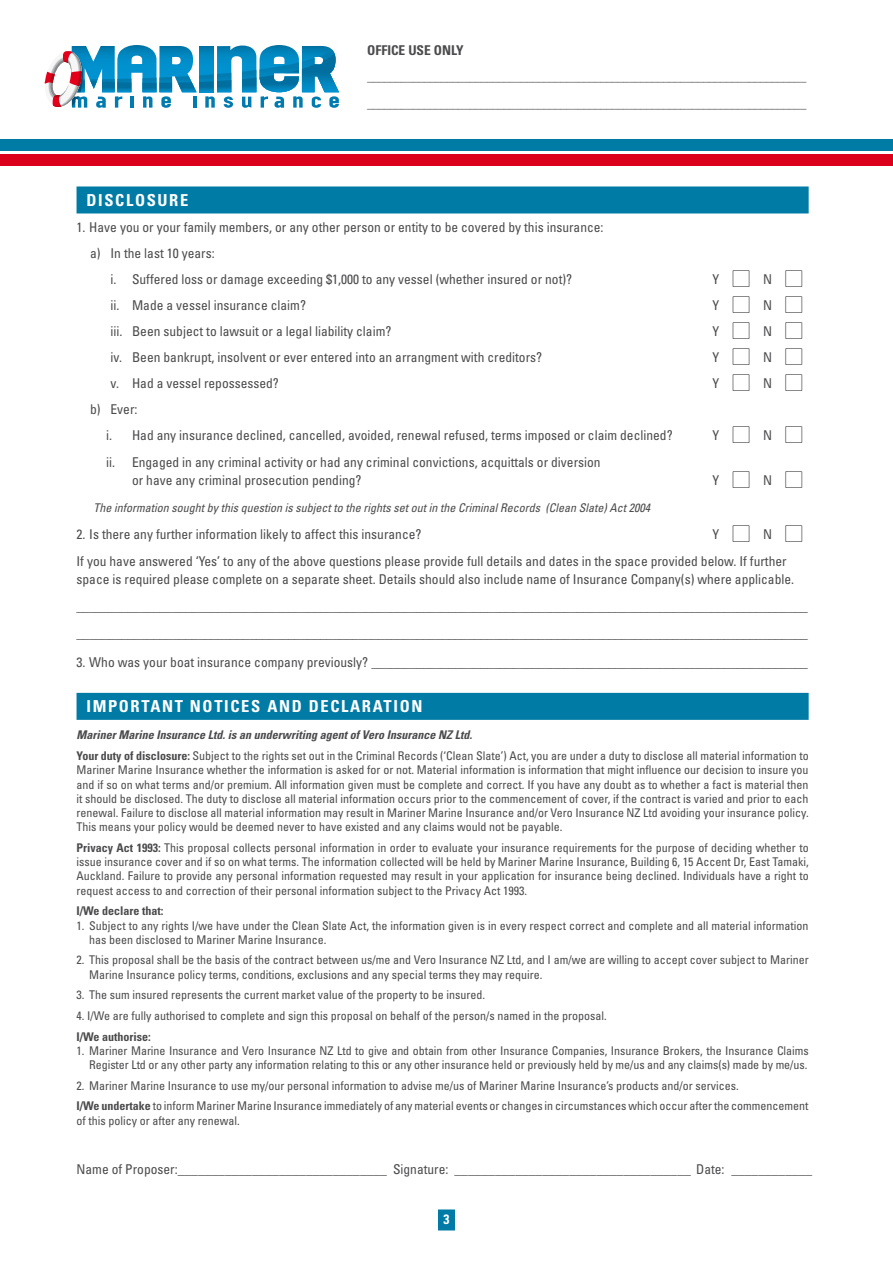
<style>
.page{position:relative;width:893px;height:1263px;background:#fff}
.page>*{position:absolute;margin:0;border:0;box-sizing:border-box;transform-origin:0 0}
.t1{font:700 condensed 16.5px "Univers";letter-spacing:.1em;color:#fff}
.t2{font:condensed 13.5px/27px "Univers";color:#4b4b4d}
.t3{font:700 condensed 13.5px "Univers";color:#4b4b4d}
.t4{font:700 condensed 13.5px "Univers";color:#fff}
.t5{font:condensed 12px/14.2px "Univers";color:#4b4b4d}
.t6{font:italic condensed 12px "Univers";color:#4b4b4d}
.t7{font:700 condensed 12px "Univers";color:#4b4b4d}
.s1{font-family:"Carta";font-stretch:normal;font-size:21px}
.s2{font-weight:700;font-style:italic}
.s3{font-weight:700}
</style>
<div class="page">
<div style="left:77px;top:186px;width:732px;height:27px;background:#007ba5"></div>
<div style="left:77px;top:693px;width:732px;height:27px;background:#007ba5"></div>
<div style="left:438px;top:1209px;width:17px;height:21px;background:#007ba5"></div>
<svg style="left:44px;top:45px;width:295px;height:63px"></svg>
<div style="left:0;top:154px;width:893px;height:12px;background:#db001b"></div>
<div style="left:0;top:139px;width:893px;height:12px;background:#007ba5"></div>
<p class="t3" style="left:367px;top:42px;width:98px">OFFICE USE ONLY</p>
<p class="t5" style="left:367px;top:64px;width:441px;line-height:26.2px">_____________________________________________________________________________ _____________________________________________________________________________</p>
<h1 class="t1" style="left:86px;top:190px;width:103px">DISCLOSURE</h1>
<p class="t2" style="left:77px;top:213px;width:529px">1. Have you or your family members, or any other person or entity to be covered by this insurance:</p>
<p class="t2" style="left:90px;top:239px;width:126px">a) In the last 10 years:</p>
<p class="t2" style="left:111px;top:265px;width:463px">i. Suffered loss or damage exceeding $1,000 to any vessel (whether insured or not)?</p>
<p class="t2" style="left:713px;top:265px;width:91px">Y<span class="s1">l</span>N<span class="s1">l</span></p>
<p class="t2" style="left:111px;top:291px;width:197px">ii. Made a vessel insurance claim?</p>
<p class="t2" style="left:713px;top:291px;width:91px">Y<span class="s1">l</span>N<span class="s1">l</span></p>
<p class="t2" style="left:111px;top:317px;width:282px">iii. Been subject to lawsuit or a legal liability claim?</p>
<p class="t2" style="left:713px;top:317px;width:91px">Y<span class="s1">l</span>N<span class="s1">l</span></p>
<p class="t2" style="left:111px;top:343px;width:433px">iv. Been bankrupt, insolvent or ever entered into an arrangment with creditors?</p>
<p class="t2" style="left:713px;top:343px;width:91px">Y<span class="s1">l</span>N<span class="s1">l</span></p>
<p class="t2" style="left:111px;top:369px;width:170px">v. Had a vessel repossessed?</p>
<p class="t2" style="left:713px;top:369px;width:91px">Y<span class="s1">l</span>N<span class="s1">l</span></p>
<p class="t2" style="left:106px;top:396px;width:568px;line-height:26px;text-indent:-16px">b) Ever:<br>i. Had any insurance declined, cancelled, avoided, renewal refused, terms imposed or claim declined?</p>
<p class="t2" style="left:713px;top:421px;width:91px">Y<span class="s1">l</span>N<span class="s1">l</span></p>
<p class="t2" style="left:132px;top:453px;width:470px;line-height:18px;text-indent:-26px">ii. Engaged in any criminal activity or had any criminal convictions, acquittals or diversion or have any criminal prosecution pending?</p>
<p class="t2" style="left:713px;top:466px;width:91px">Y<span class="s1">l</span>N<span class="s1">l</span></p>
<p class="t6" style="left:94px;top:500px;width:558px">The information sought by this question is subject to the rights set out in the Criminal Records (Clean Slate) Act 2004</p>
<p class="t2" style="left:77px;top:520px;width:346px">2. Is there any further information likely to affect this insurance?</p>
<p class="t2" style="left:77px;top:520px;width:727px;text-indent:636px">Y<span class="s1">l</span>N<span class="s1">l<br></span>If you have answered ‘Yes’ to any of the above questions please provide full details and dates in the space provided below. If further</p>
<p class="t2" style="left:77px;top:565px;width:733px">space is required please complete on a separate sheet. Details should also include name of Insurance Company(s) where applicable. __________________________________________________________________________________________________________________ __________________________________________________________________________________________________________________</p>
<p class="t2" style="left:77px;top:648px;width:733px">3. Who was your boat insurance company previously? ____________________________________________________________________</p>
<h1 class="t1" style="left:86px;top:696px;width:337px">IMPORTANT NOTICES AND DECLARATION</h1>
<p class="t5" style="left:77px;top:725px;width:734px;line-height:20.7px"><span class="s2">Mariner Marine Insurance Ltd. is an underwriting agent of Vero Insurance NZ Ltd.<br></span><span class="s3">Your duty of disclosure:</span> Subject to the rights set out in the Criminal Records (‘Clean Slate’) Act, you are under a duty to disclose all material information to</p>
<p class="t5" style="left:77px;top:763px;width:734px;text-align:justify">Mariner Marine Insurance whether the information is asked for or not. Material information is information that might influence our decision to insure you and if so on what terms and/or premium. All information given must be complete and correct. If you have any doubt as to whether a fact is material then it should be disclosed. The duty to disclose all material information occurs prior to the commencement of cover, if the contract is varied and prior to each renewal. Failure to disclose all material information may result in Mariner Marine Insurance and/or Vero Insurance NZ Ltd avoiding your insurance policy.<br>This means your policy would be deemed never to have existed and any claims would not be payable.</p>
<p class="t5" style="left:77px;top:840px;width:734px;text-align:justify"><span class="s3">Privacy Act 1993:</span> This proposal collects personal information in order to evaluate your insurance requirements for the purpose of deciding whether to issue insurance cover and if so on what terms. The information collected will be held by Mariner Marine Insurance, Building 6, 15 Accent Dr, East Tamaki, Auckland. Failure to provide any personal information requested may result in your application for insurance being declined. Individuals have a right to request access to and correction of their personal information subject to the Privacy Act 1993.</p>
<p class="t7" style="left:77px;top:904px;width:89px">I/We declare that:</p>
<p class="t5" style="left:89px;top:918px;width:721px;text-indent:-13px">1. Subject to any rights I/we have under the Clean Slate Act, the information given is in every respect correct and complete and all material information has been disclosed to Mariner Marine Insurance.</p>
<p class="t5" style="left:89px;top:953px;width:721px;text-indent:-13px">2. This proposal shall be the basis of the contract between us/me and Vero Insurance NZ Ltd, and I am/we are willing to accept cover subject to Mariner<br>Marine Insurance policy terms, conditions, exclusions and any special terms they may require.</p>
<p class="t5" style="left:77px;top:988px;width:410px">3. The sum insured represents the current market value of the property to be insured.</p>
<p class="t5" style="left:77px;top:1008px;width:532px">4. I/We are fully authorised to complete and sign this proposal on behalf of the person/s named in the proposal.</p>
<p class="t7" style="left:77px;top:1029px;width:76px">I/We authorise:</p>
<p class="t5" style="left:77px;top:1043px;width:734px;text-align:right">1. Mariner Marine Insurance and Vero Insurance NZ Ltd to give and obtain from other Insurance Companies, Insurance Brokers, the Insurance Claims<br>Register Ltd or any other party any information relating to this or any other insurance held or previously held by me/us and any claims(s) made by me/us.</p>
<p class="t5" style="left:77px;top:1075px;width:734px;line-height:20.7px">2. Mariner Marine Insurance to use my/our personal information to advise me/us of Mariner Marine Insurance’s products and/or services.<br><span class="s3">I/We undertake</span> to inform Mariner Marine Insurance immediately of any material events or changes in circumstances which occur after the commencement</p>
<p class="t5" style="left:77px;top:1114px;width:165px">of this policy or after any renewal.</p>
<p class="t2" style="left:77px;top:1156px;width:737px">Name of Proposer:_______________________________ Signature: ___________________________________ Date: ____________</p>
<p class="t4" style="left:443px;top:1211px;width:7px">3</p>
</div>
